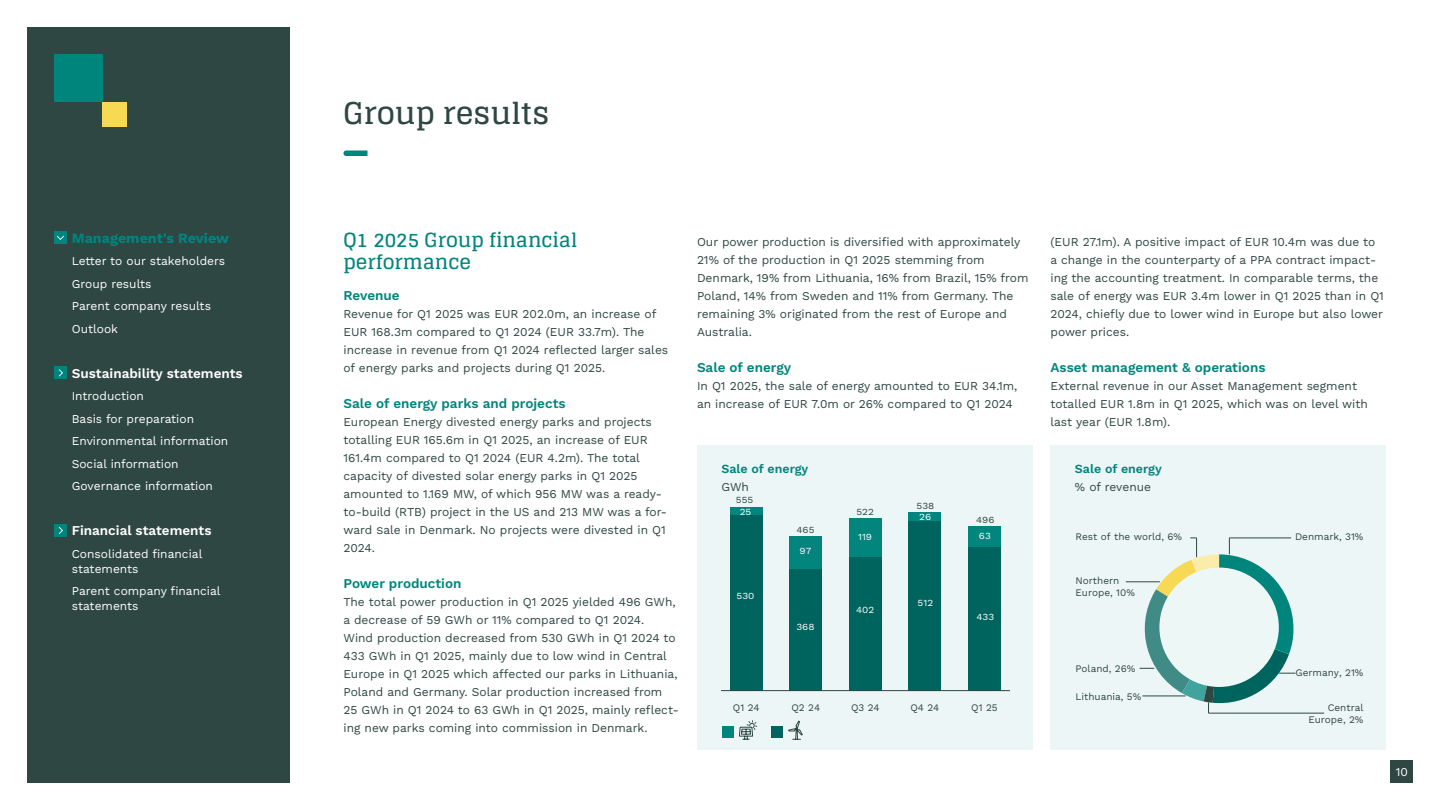
<style>
.page{position:relative;width:1440px;height:810px;background:#fff}
.page>*{position:absolute;margin:0;border:0;box-sizing:border-box;transform-origin:0 0}
.Header_1_-_Bold_40_50{font:700 30px "Glegoo";color:#2e4742}
.Header_2_not_for_TOC{font:700 19.5px/22.5px "Glegoo";color:#00857d}
.t1{font:700 14.25px "Work Sans";color:#00857d}
.Header_4_-_Work_Semibold_18_24{font:600 13.5px "Work Sans";color:#00857d}
.t2{font:600 13.5px "Work Sans";color:#fff}
.Header_4_-_Work_Semibold_18_24-2{font:600 12.45px "Work Sans";color:#00857d}
.Body_Copy_Regular_16_24{font:12px/18px "Work Sans";color:#2e4742}
.t3{font:12px/22.5px "Work Sans";color:#fff}
.Header_4_-_Work_Semibold_18_24-3{font:12px "Work Sans";color:#2e4742}
.t4{font:9.98px/12px "Work Sans";color:#2e4742}
.t5{font:9.3px "Work Sans";color:#fff;scale:1.08 1}
.t6{font:9.3px "Work Sans";color:#2e4742;scale:1.08 1}
.t7{font:9.3px "Work Sans";color:#fff;scale:1.1 1}
</style>
<div class="page">
<div style="left:697px;top:445px;width:335px;height:305px;background:#edf6f6"></div>
<svg style="left:344px;top:150px;width:24px;height:6px"></svg>
<div style="left:723px;top:726px;width:11px;height:12px;background:#00857d"></div>
<div style="left:771px;top:726px;width:12px;height:12px;background:#02645e"></div>
<svg style="left:788px;top:721px;width:15px;height:19px"></svg>
<svg style="left:739px;top:720px;width:18px;height:20px"></svg>
<div style="left:730px;top:507px;width:32px;height:8px;background:#02857d"></div>
<div style="left:730px;top:515px;width:32px;height:176px;background:#00645e"></div>
<div style="left:790px;top:537px;width:32px;height:32px;background:#02857d"></div>
<div style="left:790px;top:569px;width:32px;height:122px;background:#00645e"></div>
<div style="left:849px;top:518px;width:32px;height:39px;background:#02857d"></div>
<div style="left:849px;top:557px;width:32px;height:134px;background:#00645e"></div>
<div style="left:909px;top:513px;width:32px;height:8px;background:#02857d"></div>
<div style="left:909px;top:521px;width:32px;height:170px;background:#00645e"></div>
<div style="left:968px;top:526px;width:33px;height:21px;background:#02857d"></div>
<div style="left:968px;top:547px;width:33px;height:144px;background:#00645e"></div>
<hr style="left:721px;top:690px;width:289px;height:1px;background:#2e4742">
<div style="left:1051px;top:445px;width:335px;height:305px;background:#edf6f6"></div>
<hr style="left:1209px;top:713px;width:115px;height:1px;background:#2e4742">
<hr style="left:1126px;top:582px;width:34px;height:1px;background:#2e4742">
<svg style="left:1134px;top:538px;width:161px;height:175px"></svg>
<div style="left:27px;top:27px;width:263px;height:756px;background:#2e4742"></div>
<div style="left:54px;top:231px;width:13px;height:13px;background:#00857d"></div>
<svg style="left:57px;top:236px;width:7px;height:4px"></svg>
<div style="left:54px;top:366px;width:13px;height:13px;background:#00857d"></div>
<svg style="left:59px;top:369px;width:4px;height:8px"></svg>
<div style="left:54px;top:54px;width:48px;height:48px;background:#00857d"></div>
<div style="left:102px;top:102px;width:24px;height:24px;background:#f7d953"></div>
<div style="left:1390px;top:760px;width:23px;height:23px;background:#2e4742"></div>
<div style="left:54px;top:524px;width:13px;height:13px;background:#00857d"></div>
<svg style="left:59px;top:527px;width:4px;height:7px"></svg>
<p class="t1" style="left:72px;top:227px;width:159px">Management's Review</p>
<p class="t3" style="left:72px;top:250px;width:155px">Letter to our stakeholders<br>Group results<br>Parent company results<br>Outlook</p>
<p class="t2" style="left:72px;top:363px;width:173px">Sustainability statements</p>
<p class="t3" style="left:72px;top:385px;width:158px">Introduction<br>Basis for preparation<br>Environmental information<br>Social information<br>Governance information</p>
<p class="t2" style="left:72px;top:521px;width:141px">Financial statements</p>
<p class="t3" style="left:72px;top:546px;width:132px;line-height:15px">Consolidated financial statements</p>
<p class="t3" style="left:72px;top:583px;width:150px;line-height:15px">Parent company financial statements</p>
<p class="Header_1_-_Bold_40_50" style="left:344px;top:96px;width:207px">Group results</p>
<p class="Header_2_not_for_TOC" style="left:344px;top:229px;width:235px">Q1 2025 Group financial performance</p>
<p class="Header_4_-_Work_Semibold_18_24" style="left:344px;top:285px;width:58px">Revenue</p>
<p class="Body_Copy_Regular_16_24" style="left:344px;top:304px;width:326px">Revenue for Q1 2025 was EUR 202.0m, an increase of EUR 168.3m compared to Q1 2024 (EUR 33.7m). The increase in revenue from Q1 2024 reflected larger sales of energy parks and projects during Q1 2025.</p>
<p class="Header_4_-_Work_Semibold_18_24" style="left:344px;top:393px;width:224px">Sale of energy parks and projects</p>
<p class="Body_Copy_Regular_16_24" style="left:344px;top:412px;width:325px">European Energy divested energy parks and projects totalling EUR 165.6m in Q1 2025, an increase of EUR 161.4m compared to Q1 2024 (EUR 4.2m). The total capacity of divested solar energy parks in Q1 2025 amounted to 1.169 MW, of which 956 MW was a ready&shy;to-build (RTB) project in the US and 213 MW was a for&shy;ward Sale in Denmark. No projects were divested in Q1<br>2024.</p>
<p class="Header_4_-_Work_Semibold_18_24" style="left:344px;top:573px;width:120px">Power production</p>
<p class="Body_Copy_Regular_16_24" style="left:344px;top:592px;width:337px">The total power production in Q1 2025 yielded 496 GWh, a decrease of 59 GWh or 11% compared to Q1 2024.<br>Wind production decreased from 530 GWh in Q1 2024 to 433 GWh in Q1 2025, mainly due to low wind in Central Europe in Q1 2025 which affected our parks in Lithuania, Poland and Germany. Solar production increased from 25 GWh in Q1 2024 to 63 GWh in Q1 2025, mainly reflect&shy;ing new parks coming into commission in Denmark.</p>
<p class="Body_Copy_Regular_16_24" style="left:697px;top:232px;width:333px">Our power production is diversified with approximately 21% of the production in Q1 2025 stemming from Denmark, 19% from Lithuania, 16% from Brazil, 15% from Poland, 14% from Sweden and 11% from Germany. The remaining 3% originated from the rest of Europe and Australia.</p>
<p class="Header_4_-_Work_Semibold_18_24" style="left:697px;top:357px;width:96px">Sale of energy</p>
<p class="Body_Copy_Regular_16_24" style="left:697px;top:376px;width:322px">In Q1 2025, the sale of energy amounted to EUR 34.1m, an increase of EUR 7.0m or 26% compared to Q1 2024</p>
<p class="Header_4_-_Work_Semibold_18_24-2" style="left:721px;top:459px;width:88px">Sale of energy</p>
<p class="Header_4_-_Work_Semibold_18_24-3" style="left:721px;top:478px;width:29px">GWh</p>
<p class="t6" style="left:736px;top:492px;width:18px">555</p>
<p class="t5" style="left:740px;top:504px;width:12px">25</p>
<p class="t5" style="left:737px;top:589px;width:18px">530</p>
<p class="t6" style="left:797px;top:523px;width:18px">465</p>
<p class="t5" style="left:800px;top:544px;width:12px">97</p>
<p class="t5" style="left:796px;top:619px;width:18px">368</p>
<p class="t6" style="left:856px;top:505px;width:18px">522</p>
<p class="t5" style="left:858px;top:530px;width:14px">119</p>
<p class="t5" style="left:856px;top:603px;width:18px">402</p>
<p class="t6" style="left:917px;top:499px;width:18px">538</p>
<p class="t7" style="left:919px;top:510px;width:13px">26</p>
<p class="t5" style="left:918px;top:595px;width:16px">512</p>
<p class="t6" style="left:976px;top:513px;width:18px">496</p>
<p class="t5" style="left:979px;top:529px;width:13px">63</p>
<p class="t5" style="left:977px;top:610px;width:18px">433</p>
<p class="t4" style="left:733px;top:701px;width:28px">Q1 24</p>
<p class="t4" style="left:791px;top:701px;width:30px">Q2 24</p>
<p class="t4" style="left:851px;top:701px;width:30px">Q3 24</p>
<p class="t4" style="left:910px;top:701px;width:30px">Q4 24</p>
<p class="t4" style="left:971px;top:701px;width:28px">Q1 25</p>
<p class="Body_Copy_Regular_16_24" style="left:1050px;top:232px;width:335px">(EUR 27.1m). A positive impact of EUR 10.4m was due to a change in the counterparty of a PPA contract impact&shy;ing the accounting treatment. In comparable terms, the sale of energy was EUR 3.4m lower in Q1 2025 than in Q1<br>2024, chiefly due to lower wind in Europe but also lower power prices.</p>
<p class="Header_4_-_Work_Semibold_18_24" style="left:1050px;top:357px;width:217px">Asset management &amp; operations</p>
<p class="Body_Copy_Regular_16_24" style="left:1050px;top:376px;width:319px">External revenue in our Asset Management segment totalled EUR 1.8m in Q1 2025, which was on level with last year (EUR 1.8m).</p>
<p class="Header_4_-_Work_Semibold_18_24-2" style="left:1075px;top:459px;width:88px">Sale of energy</p>
<p class="Header_4_-_Work_Semibold_18_24-3" style="left:1075px;top:478px;width:78px">% of revenue</p>
<p class="t4" style="left:1076px;top:531px;width:108px">Rest of the world, 6%</p>
<p class="t4" style="left:1295px;top:531px;width:70px">Denmark, 31%</p>
<p class="t4" style="left:1076px;top:574px;width:61px">Northern<br>Europe, 10%</p>
<p class="t4" style="left:1076px;top:663px;width:61px">Poland, 26%</p>
<p class="t4" style="left:1076px;top:690px;width:67px">Lithuania, 5%</p>
<p class="t4" style="left:1296px;top:666px;width:69px">Germany, 21%</p>
<p class="t4" style="left:1308px;top:701px;width:57px;text-align:right">Central<br>Europe, 2%</p>
<p class="t3" style="left:1396px;top:760px;width:14px">10</p>
</div>
